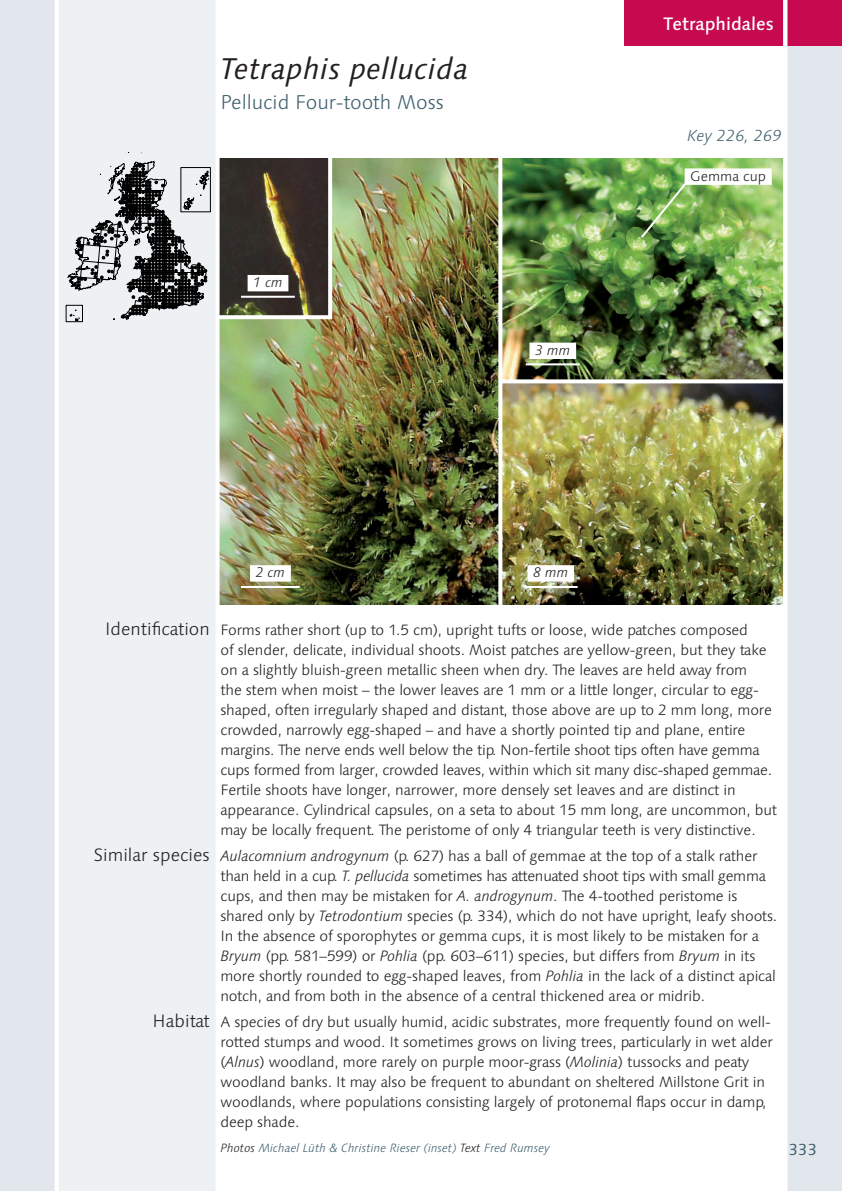
<style>
.page{position:relative;width:842px;height:1191px;background:#fff}
.page>*{position:absolute;margin:0;border:0;box-sizing:border-box;transform-origin:0 0}
.Title_1_Moss_Species{font:italic 30px "Linotype Syntax";letter-spacing:.01em;color:#231f20}
.Title_3_Moss_English{font:300 20px "Linotype Syntax";color:#3f5f6e}
.Account_subheads_rig{font:300 18px "Linotype Syntax";color:#231f20}
.Title_4_Order_Name{font:500 18px "Linotype Syntax";color:#fff}
.Title_3_Moss_English-2{font:italic 300 16px "Linotype Syntax";color:#3f5f6e}
.t1{font:16px "Linotype Syntax";color:#3f5f6e}
.Text_Body{font:300 15px/20px "Linotype Syntax";letter-spacing:-.01em;color:#231f20}
.Photo_Scale_Bar_With{font:italic 300 14px "Linotype Syntax";color:#231f20}
.Photo_Annotation_Wit{font:300 14px "Linotype Syntax";color:#231f20}
.Text_Credits{font:italic 300 12px "Linotype Syntax";color:#3f5f6e}
.s1{font-style:italic}
.s2{color:#231f20}
</style>
<div class="page">
<img style="left:502px;top:159px;width:281px;height:220px">
<hr style="left:526px;top:363px;width:54px;height:2px;background:#fff">
<div style="left:529px;top:342px;width:47px;height:17px;background:#fff"></div>
<img style="left:502px;top:383px;width:281px;height:221px">
<img style="left:220px;top:159px;width:278px;height:445px">
<hr style="left:241px;top:586px;width:59px;height:2px;background:#fff">
<div style="left:250px;top:565px;width:41px;height:16px;background:#fff"></div>
<hr style="left:524px;top:586px;width:54px;height:2px;background:#fff">
<div style="left:527px;top:565px;width:47px;height:16px;background:#fff"></div>
<img style="left:220px;top:159px;width:108px;height:156px">
<svg style="left:498px;top:158px;width:1px;height:447px"></svg>
<svg style="left:328px;top:158px;width:4px;height:157px"></svg>
<hr style="left:241px;top:296px;width:54px;height:2px;background:#fff">
<div style="left:248px;top:275px;width:40px;height:16px;background:#fff"></div>
<svg style="left:220px;top:315px;width:112px;height:4px"></svg>
<svg style="left:502px;top:379px;width:281px;height:1px"></svg>
<svg style="left:639px;top:179px;width:50px;height:61px;background:#75a657"></svg>
<div style="left:685px;top:168px;width:87px;height:17px;background:#fff"></div>
<div style="left:785px;top:0;width:57px;height:1191px;background:#e1e7ec"></div>
<div style="left:624px;top:0;width:218px;height:45px;background:#c7094f"></div>
<div style="left:0;top:0;width:218px;height:1191px;background:#edf1f4"></div>
<svg style="left:66px;top:152px;width:144px;height:170px"></svg>
<div style="left:0;top:0;width:57px;height:1191px;background:#e1e7ec"></div>
<hr style="left:55px;top:0;width:4px;height:1191px;background:#fff">
<hr style="left:783px;top:0;width:4px;height:1191px;background:#fff">
<hr style="left:216px;top:0;width:4px;height:1191px;background:#fff">
<p class="Title_1_Moss_Species" style="left:220px;top:51px;width:250px">Tetraphis pellucida</p>
<p class="Title_3_Moss_English" style="left:220px;top:90px;width:225px">Pellucid Four-tooth Moss</p>
<p class="Photo_Scale_Bar_With" style="left:253px;top:274px;width:31px">1 cm</p>
<p class="Photo_Scale_Bar_With" style="left:535px;top:342px;width:37px">3 mm</p>
<p class="Title_4_Order_Name" style="left:664px;top:13px;width:112px">Tetraphidales</p>
<p class="Title_3_Moss_English-2" style="left:687px;top:126px;width:96px">Key 226, 269</p>
<p class="Photo_Annotation_Wit" style="left:690px;top:168px;width:77px">Gemma cup</p>
<p class="Photo_Scale_Bar_With" style="left:256px;top:564px;width:31px">2 cm</p>
<p class="Photo_Scale_Bar_With" style="left:533px;top:564px;width:37px">8 mm</p>
<p class="Account_subheads_rig" style="left:105px;top:618px;width:106px">Identification</p>
<p class="Account_subheads_rig" style="left:94px;top:844px;width:117px">Similar species</p>
<p class="Account_subheads_rig" style="left:153px;top:1010px;width:59px">Habitat</p>
<p class="Text_Body" style="left:220px;top:620px;width:558px">Forms rather short (up to 1.5 cm), upright tufts or loose, wide patches composed<br>of slender, delicate, individual shoots. Moist patches are yellow-green, but they take on a slightly bluish-green metallic sheen when dry. The leaves are held away from<br>the stem when moist – the lower leaves are 1 mm or a little longer, circular to egg&shy;shaped, often irregularly shaped and distant, those above are up to 2 mm long, more crowded, narrowly egg-shaped – and have a shortly pointed tip and plane, entire margins. The nerve ends well below the tip. Non-fertile shoot tips often have gemma cups formed from larger, crowded leaves, within which sit many disc-shaped gemmae.<br>Fertile shoots have longer, narrower, more densely set leaves and are distinct in appearance. Cylindrical capsules, on a seta to about 15 mm long, are uncommon, but may be locally frequent. The peristome of only 4 triangular teeth is very distinctive.</p>
<p class="Text_Body" style="left:220px;top:846px;width:558px"><span class="s1">Aulacomnium androgynum</span> (p. 627) has a ball of gemmae at the top of a stalk rather than held in a cup. <span class="s1">T. pellucida</span> sometimes has attenuated shoot tips with small gemma cups, and then may be mistaken for <span class="s1">A. androgynum</span>. The 4-toothed peristome is shared only by <span class="s1">Tetrodontium</span> species (p. 334), which do not have upright, leafy shoots.<br>In the absence of sporophytes or gemma cups, it is most likely to be mistaken for a <span class="s1">Bryum</span> (pp. 581–599) or <span class="s1">Pohlia</span> (pp. 603–611) species, but differs from <span class="s1">Bryum</span> in its more shortly rounded to egg-shaped leaves, from <span class="s1">Pohlia</span> in the lack of a distinct apical notch, and from both in the absence of a central thickened area or midrib.</p>
<p class="Text_Body" style="left:220px;top:1012px;width:554px">A species of dry but usually humid, acidic substrates, more frequently found on well&shy;rotted stumps and wood. It sometimes grows on living trees, particularly in wet alder (<span class="s1">Alnus</span>) woodland, more rarely on purple moor-grass (<span class="s1">Molinia</span>) tussocks and peaty woodland banks. It may also be frequent to abundant on sheltered Millstone Grit in woodlands, where populations consisting largely of protonemal flaps occur in damp, deep shade.</p>
<p class="Text_Credits" style="left:220px;top:1140px;width:331px"><span class="s2">Photos</span> Michael Lüth &amp; Christine Rieser (inset) <span class="s2">Text</span> Fred Rumsey</p>
<p class="t1" style="left:789px;top:1139px;width:30px">333</p>
</div>
